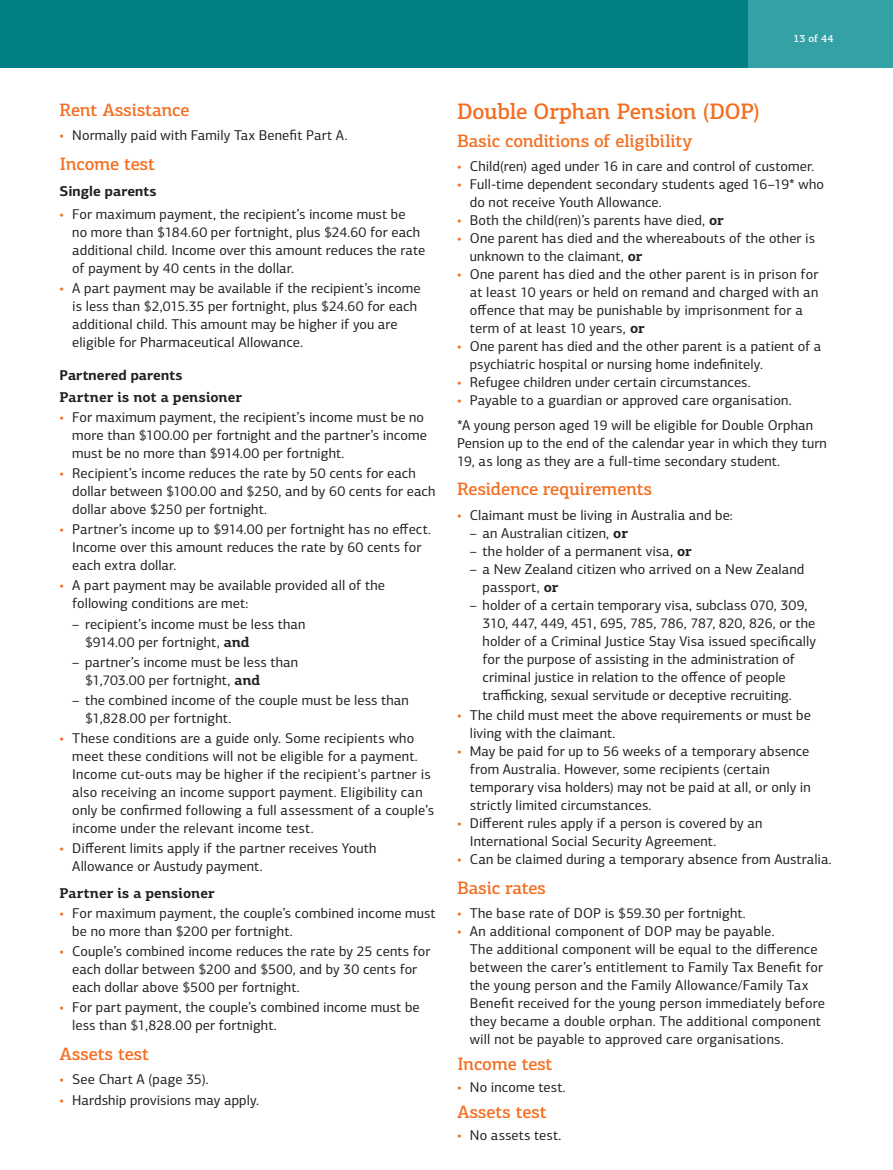
<style>
.page{position:relative;width:893px;height:1170px;background:#fff}
.page>*{position:absolute;margin:0;border:0;box-sizing:border-box;transform-origin:0 0}
.t1{font:500 22.5px "PF Centro Slab Pro";letter-spacing:-.015em;color:#f36e21}
.t2{font:500 18px "PF Centro Slab Pro";letter-spacing:-.01em;color:#f36e21}
.t3{font:14.25px/18px "PF Centro Sans Pro";letter-spacing:.005em;color:#231f20}
.t4{font:700 14.25px "PF Centro Slab Pro";letter-spacing:.005em;color:#231f20}
.t5{font:700 14.25px "PF Centro Sans Pro";letter-spacing:.005em;color:#231f20}
.t6{font:500 10.5px "PF Centro Slab Pro";color:#fff}
.s1{color:#f36e21}
.s2{font-family:"PF Centro Slab Pro";font-weight:700}
</style>
<div class="page">
<div style="left:0;top:0;width:893px;height:68px;background:#008084"></div>
<div style="left:748px;top:0;width:145px;height:68px;background:#33a1a6"></div>
<p class="t6" style="left:794px;top:32px;width:41px">13 of 44</p>
<p class="t2" style="left:60px;top:98px;width:132px">Rent Assistance</p>
<p class="t3" style="left:60px;top:126px;width:290px"><span class="s1">•</span> Normally paid with Family Tax Benefit Part A.</p>
<p class="t2" style="left:60px;top:152px;width:97px">Income test</p>
<p class="t5" style="left:60px;top:182px;width:99px">Single parents</p>
<p class="t3" style="left:72px;top:205px;width:355px;text-indent:-13px"><span class="s1">•</span> For maximum payment, the recipient’s income must be<br>no more than $184.60 per fortnight, plus $24.60 for each additional child. Income over this amount reduces the rate of payment by 40 cents in the dollar.</p>
<p class="t3" style="left:72px;top:279px;width:350px;text-indent:-13px"><span class="s1">•</span> A part payment may be available if the recipient’s income is less than $2,015.35 per fortnight, plus $24.60 for each additional child. This amount may be higher if you are eligible for Pharmaceutical Allowance.</p>
<p class="t5" style="left:60px;top:365px;width:124px">Partnered parents</p>
<p class="t4" style="left:60px;top:388px;width:184px">Partner is not a pensioner</p>
<p class="t3" style="left:72px;top:408px;width:356px;text-indent:-13px"><span class="s1">•</span> For maximum payment, the recipient’s income must be no more than $100.00 per fortnight and the partner’s income must be no more than $914.00 per fortnight.</p>
<p class="t3" style="left:72px;top:464px;width:365px;text-indent:-13px"><span class="s1">•</span> Recipient’s income reduces the rate by 50 cents for each dollar between $100.00 and $250, and by 60 cents for each dollar above $250 per fortnight.</p>
<p class="t3" style="left:72px;top:520px;width:360px;text-indent:-13px"><span class="s1">•</span> Partner’s income up to $914.00 per fortnight has no effect.<br>Income over this amount reduces the rate by 60 cents for each extra dollar.</p>
<p class="t3" style="left:72px;top:576px;width:314px;text-indent:-13px"><span class="s1">•</span> A part payment may be available provided all of the following conditions are met:</p>
<p class="t3" style="left:85px;top:614px;width:222px;text-indent:-13px">– recipient’s income must be less than $914.00 per fortnight, <span class="s2">and</span></p>
<p class="t3" style="left:85px;top:653px;width:215px;text-indent:-13px">– partner’s income must be less than $1,703.00 per fortnight, <span class="s2">and</span></p>
<p class="t3" style="left:85px;top:691px;width:325px;text-indent:-13px">– the combined income of the couple must be less than $1,828.00 per fortnight.</p>
<p class="t3" style="left:72px;top:729px;width:363px;text-indent:-13px"><span class="s1">•</span> These conditions are a guide only. Some recipients who meet these conditions will not be eligible for a payment.<br>Income cut-outs may be higher if the recipient's partner is also receiving an income support payment. Eligibility can only be confirmed following a full assessment of a couple’s income under the relevant income test.</p>
<p class="t3" style="left:72px;top:839px;width:306px;text-indent:-13px"><span class="s1">•</span> Different limits apply if the partner receives Youth<br>Allowance or Austudy payment.</p>
<p class="t4" style="left:60px;top:883px;width:157px">Partner is a pensioner</p>
<p class="t3" style="left:72px;top:903px;width:365px;text-indent:-13px"><span class="s1">•</span> For maximum payment, the couple’s combined income must be no more than $200 per fortnight.</p>
<p class="t3" style="left:72px;top:942px;width:360px;text-indent:-13px"><span class="s1">•</span> Couple’s combined income reduces the rate by 25 cents for each dollar between $200 and $500, and by 30 cents for each dollar above $500 per fortnight.</p>
<p class="t3" style="left:72px;top:998px;width:349px;text-indent:-13px"><span class="s1">•</span> For part payment, the couple’s combined income must be less than $1,828.00 per fortnight.</p>
<p class="t2" style="left:60px;top:1042px;width:91px">Assets test</p>
<p class="t3" style="left:60px;top:1070px;width:151px"><span class="s1">•</span> See Chart A (page 35).</p>
<p class="t3" style="left:60px;top:1090px;width:201px"><span class="s1">•</span> Hardship provisions may apply.</p>
<h1 class="t1" style="left:457px;top:97px;width:305px">Double Orphan Pension (DOP)</h1>
<p class="t2" style="left:457px;top:129px;width:237px">Basic conditions of eligibility</p>
<p class="t3" style="left:457px;top:157px;width:359px"><span class="s1">•</span> Child(ren) aged under 16 in care and control of customer.</p>
<p class="t3" style="left:470px;top:175px;width:356px;text-indent:-13px"><span class="s1">•</span> Full-time dependent secondary students aged 16–19* who do not receive Youth Allowance.</p>
<p class="t3" style="left:457px;top:211px;width:268px"><span class="s1">•</span> Both the child(ren)’s parents have died, <span class="s2">or</span></p>
<p class="t3" style="left:470px;top:229px;width:347px;text-indent:-13px"><span class="s1">•</span> One parent has died and the whereabouts of the other is unknown to the claimant, <span class="s2">or</span></p>
<p class="t3" style="left:470px;top:265px;width:350px;text-indent:-13px"><span class="s1">•</span> One parent has died and the other parent is in prison for at least 10 years or held on remand and charged with an offence that may be punishable by imprisonment for a term of at least 10 years, <span class="s2">or</span></p>
<p class="t3" style="left:470px;top:337px;width:353px;text-indent:-13px"><span class="s1">•</span> One parent has died and the other parent is a patient of a psychiatric hospital or nursing home indefinitely.</p>
<p class="t3" style="left:457px;top:373px;width:295px"><span class="s1">•</span> Refugee children under certain circumstances.</p>
<p class="t3" style="left:457px;top:388px;width:357px;line-height:24.5px"><span class="s1">•</span> Payable to a guardian or approved care organisation.<br>*A young person aged 19 will be eligible for Double Orphan</p>
<p class="t3" style="left:457px;top:433px;width:371px">Pension up to the end of the calendar year in which they turn<br>19, as long as they are a full-time secondary student.</p>
<p class="t2" style="left:457px;top:478px;width:197px">Residence requirements</p>
<p class="t3" style="left:457px;top:506px;width:277px"><span class="s1">•</span> Claimant must be living in Australia and be:</p>
<p class="t3" style="left:470px;top:524px;width:160px">– an Australian citizen, <span class="s2">or</span></p>
<p class="t3" style="left:470px;top:542px;width:223px">– the holder of a permanent visa, <span class="s2">or</span></p>
<p class="t3" style="left:483px;top:560px;width:323px;text-indent:-13px">– a New Zealand citizen who arrived on a New Zealand passport, <span class="s2">or</span></p>
<p class="t3" style="left:483px;top:596px;width:335px;text-indent:-13px">– holder of a certain temporary visa, subclass 070, 309, 310, 447, 449, 451, 695, 785, 786, 787, 820, 826, or the holder of a Criminal Justice Stay Visa issued specifically for the purpose of assisting in the administration of criminal justice in relation to the offence of people trafficking, sexual servitude or deceptive recruiting.</p>
<p class="t3" style="left:470px;top:706px;width:343px;text-indent:-13px"><span class="s1">•</span> The child must meet the above requirements or must be living with the claimant.</p>
<p class="t3" style="left:470px;top:742px;width:343px;text-indent:-13px"><span class="s1">•</span> May be paid for up to 56 weeks of a temporary absence from Australia. However, some recipients (certain temporary visa holders) may not be paid at all, or only in strictly limited circumstances.</p>
<p class="t3" style="left:470px;top:814px;width:294px;text-indent:-13px"><span class="s1">•</span> Different rules apply if a person is covered by an<br>International Social Security Agreement.</p>
<p class="t3" style="left:457px;top:850px;width:376px"><span class="s1">•</span> Can be claimed during a temporary absence from Australia.</p>
<p class="t2" style="left:457px;top:876px;width:90px">Basic rates</p>
<p class="t3" style="left:457px;top:904px;width:290px"><span class="s1">•</span> The base rate of DOP is $59.30 per fortnight.</p>
<p class="t3" style="left:470px;top:922px;width:357px;text-indent:-13px"><span class="s1">•</span> An additional component of DOP may be payable.<br>The additional component will be equal to the difference between the carer’s entitlement to Family Tax Benefit for the young person and the Family Allowance/Family Tax Benefit received for the young person immediately before they became a double orphan. The additional component will not be payable to approved care organisations.</p>
<p class="t2" style="left:457px;top:1052px;width:97px">Income test</p>
<p class="t3" style="left:457px;top:1078px;width:110px"><span class="s1">•</span> No income test.</p>
<p class="t2" style="left:457px;top:1100px;width:91px">Assets test</p>
<p class="t3" style="left:457px;top:1125px;width:106px"><span class="s1">•</span> No assets test.</p>
</div>
